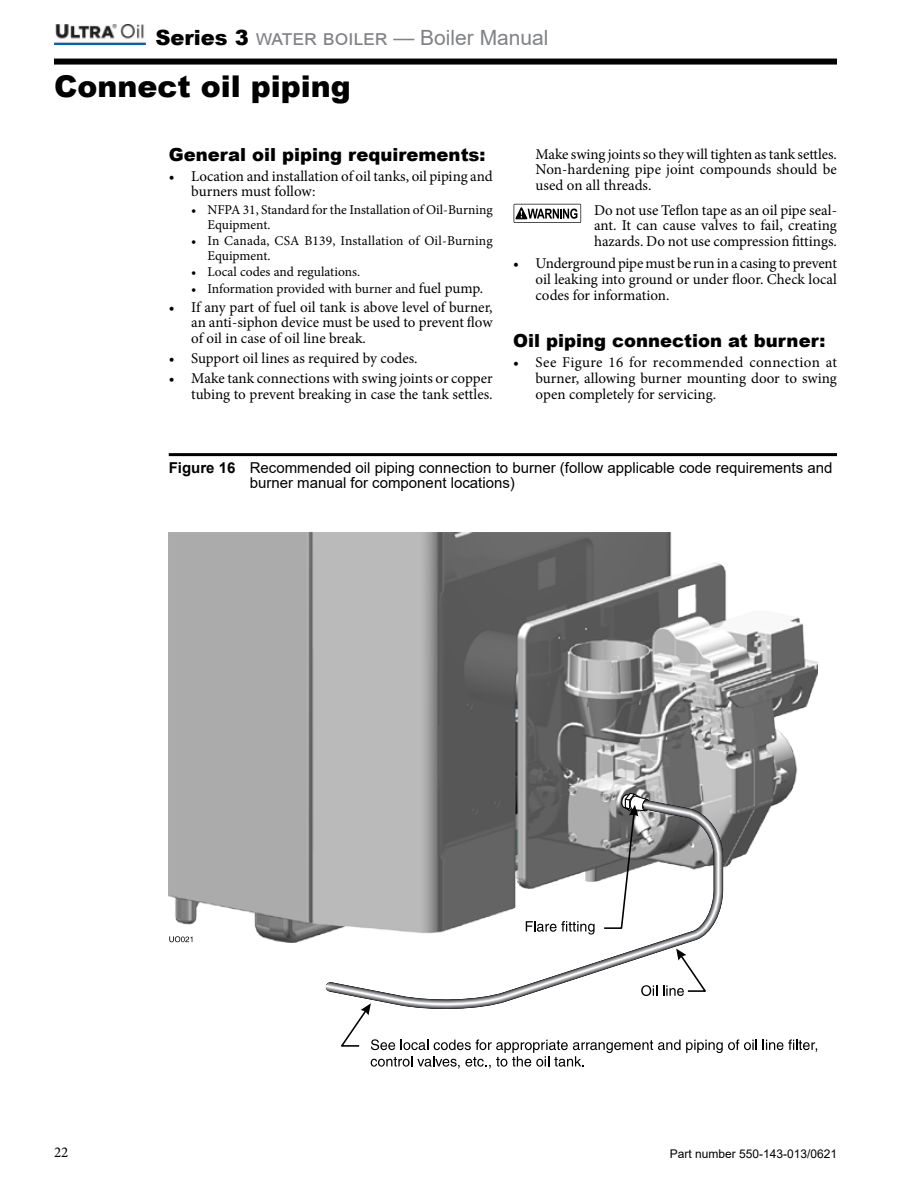
<style>
.page{position:relative;width:918px;height:1188px;background:#fff}
.page>*{position:absolute;margin:0;border:0;box-sizing:border-box;transform-origin:0 0}
.t1{font:900 30px "Arial";color:#000}
.t2{font:21px "Arial";color:#808285}
.t3{font:900 18px "Arial";color:#000}
.t4{font:15px/15.8px "Minion Pro";color:#000;text-align:justify}
.t5{font:15px/15px "Arial";color:#000}
.t6{font:13.5px/15px "Minion Pro";color:#000}
.t7{font:12px "Arial";color:#000}
.s1{font-weight:900;color:#000}
.s2{font-size:15px}
.s3{font-weight:700}
</style>
<div class="page">
<div style="left:54px;top:59px;width:783px;height:6px;background:#000"></div>
<hr style="left:169px;top:453px;width:668px;height:3px;background:#000">
<svg style="left:514px;top:204px;width:67px;height:19px"></svg>
<img style="left:169px;top:533px;width:648px;height:409px">
<svg style="left:169px;top:936px;width:23px;height:6px"></svg>
<svg style="left:763px;top:1039px;width:54px;height:13px"></svg>
<svg style="left:341px;top:1017px;width:416px;height:52px"></svg>
<svg style="left:326px;top:804px;width:393px;height:203px"></svg>
<img style="left:54px;top:24px;width:91px;height:21px">
<h2 class="t2" style="left:155px;top:23px;width:395px"><span class="s1">Series 3</span> water boiler — Boiler Manual</h2>
<h1 class="t1" style="left:54px;top:64px;width:298px">Connect oil piping</h1>
<p class="t3" style="left:169px;top:141px;width:318px">General oil piping requirements:</p>
<p class="t4" style="left:191px;top:168px;width:303px;text-indent:-22px">• Location and installation of oil tanks, oil piping and burners must follow:</p>
<p class="t6" style="left:207px;top:202px;width:287px;text-indent:-16px">• NFPA 31, Standard for the Installation of Oil-Burning<br>Equipment.</p>
<p class="t6" style="left:207px;top:233px;width:287px;text-indent:-16px">• In Canada, CSA B139, Installation of Oil-Burning<br>Equipment.</p>
<p class="t6" style="left:191px;top:264px;width:170px">• Local codes and regulations.</p>
<p class="t6" style="left:191px;top:281px;width:293px">• Information provided with burner and <span class="s2">fuel pump.</span></p>
<p class="t4" style="left:191px;top:299px;width:303px;text-indent:-22px">• If any part of fuel oil tank is above level of burner, an anti-siphon device must be used to prevent flow of oil in case of oil line break.</p>
<p class="t4" style="left:169px;top:351px;width:250px">• Support oil lines as required by codes.</p>
<p class="t4" style="left:169px;top:371px;width:325px;text-align:right">• Make tank connections with swing joints or copper tubing to prevent breaking in case the tank settles.</p>
<p class="t4" style="left:536px;top:146px;width:303px">Make swing joints so they will tighten as tank settles.<br>Non-hardening pipe joint compounds should be used on all threads.</p>
<p class="t4" style="left:594px;top:202px;width:244px">Do not use Teflon tape as an oil pipe seal&shy;ant. It can cause valves to fail, creating hazards. Do not use compression fittings.</p>
<p class="t4" style="left:536px;top:256px;width:303px;text-indent:-22px">• Underground pipe must be run in a casing to prevent oil leaking into ground or under floor. Check local codes for information.</p>
<p class="t3" style="left:513px;top:327px;width:314px">Oil piping connection at burner:</p>
<p class="t4" style="left:536px;top:354px;width:303px;text-indent:-22px">• See Figure 16 for recommended connection at burner, allowing burner mounting door to swing open completely for servicing.</p>
<p class="t5" style="left:250px;top:460px;width:584px;text-indent:-81px"><span class="s3">Figure 16</span> Recommended oil piping connection to burner (follow applicable code requirements and burner manual for component locations)</p>
<p class="t4" style="left:54px;top:1144px;width:16px">22</p>
<p class="t7" style="left:670px;top:1145px;width:169px">Part number 550-143-013/0621</p>
</div>
